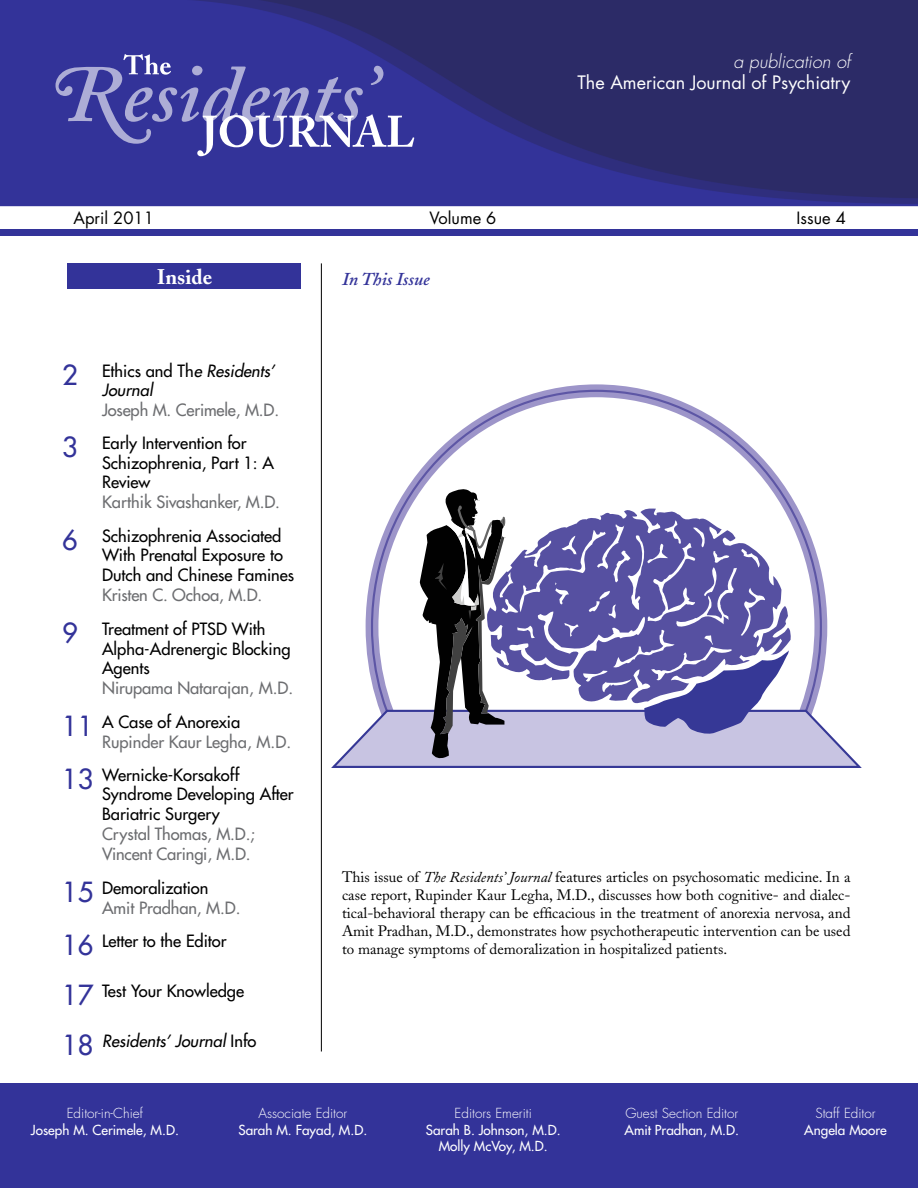
<style>
.page{position:relative;width:918px;height:1188px;background:#fff}
.page>*{position:absolute;margin:0;border:0;box-sizing:border-box;transform-origin:0 0}
.t1{font:27px "Futura";color:#339}
.t2{font:700 21px "Adobe Caslon";color:#fff}
.t3{font:18px "Futura";color:#fff}
.t4{font:italic 300 18px "Futura";color:#fff}
.t5{font:italic 600 18px "Adobe Caslon";color:#339}
.t6{font:16.5px/19.8px "Futura";color:#000}
.t7{font:16.5px/19.8px "Futura";letter-spacing:-.01em;color:#6d6e71}
.t8{font:italic 16.5px/19.8px "Futura";color:#000}
.t9{font:16.5px "Futura";color:#000}
.t10{font:15px/18px "Adobe Caslon";color:#000;text-align:justify}
.t11{font:13.5px/16.2px "Futura";color:#fff;text-align:center}
.t12{font:300 13.5px "Futura";color:#fff}
.s1{font-style:normal}
.s2{font-style:italic}
</style>
<div class="page">
<img style="left:0;top:0;width:918px;height:207px">
<div style="left:68px;top:263px;width:234px;height:26px;background:#339"></div>
<div style="left:0;top:230px;width:918px;height:6px;background:#339"></div>
<svg style="left:56px;top:54px;width:358px;height:102px;background:#5454a9"></svg>
<hr style="left:321px;top:263px;width:1px;height:789px;background:#000">
<div style="left:0;top:1083px;width:918px;height:105px;background:#339"></div>
<svg style="left:407px;top:389px;width:379px;height:99px"></svg>
<svg style="left:331px;top:488px;width:531px;height:280px"></svg>
<p class="t4" style="left:733px;top:50px;width:119px">a publication of</p>
<p class="t3" style="left:577px;top:71px;width:275px">The American Journal of Psychiatry</p>
<p class="t9" style="left:74px;top:207px;width:82px">April 2011</p>
<p class="t9" style="left:430px;top:207px;width:68px">Volume 6</p>
<p class="t9" style="left:797px;top:207px;width:51px">Issue 4</p>
<h2 class="t2" style="left:157px;top:264px;width:57px">Inside</h2>
<p class="t5" style="left:342px;top:269px;width:89px">In This Issue</p>
<h1 class="t1" style="left:62px;top:358px;width:17px">2</h1>
<p class="t8" style="left:102px;top:361px;width:174px"><span class="s1">Ethics and Th</span>e Residents’<br>Journal</p>
<p class="t7" style="left:102px;top:400px;width:179px">Joseph M. Cerimele, M.D.</p>
<h1 class="t1" style="left:62px;top:430px;width:17px">3</h1>
<p class="t6" style="left:102px;top:433px;width:174px">Early Intervention for<br>Schizophrenia, Part 1: A<br>Review</p>
<p class="t7" style="left:102px;top:492px;width:179px">Karthik Sivashanker, M.D.</p>
<h1 class="t1" style="left:62px;top:523px;width:17px">6</h1>
<p class="t6" style="left:102px;top:526px;width:194px">Schizophrenia Associated<br>With Prenatal Exposure to<br>Dutch and Chinese Famines</p>
<p class="t7" style="left:102px;top:585px;width:162px">Kristen C. Ochoa, M.D.</p>
<h1 class="t1" style="left:62px;top:616px;width:17px">9</h1>
<p class="t6" style="left:102px;top:619px;width:190px">Treatment of PTSD With<br>Alpha-Adrenergic Blocking<br>Agents</p>
<p class="t7" style="left:102px;top:678px;width:193px">Nirupama Natarajan, M.D.</p>
<h1 class="t1" style="left:62px;top:709px;width:33px">11</h1>
<p class="t6" style="left:102px;top:712px;width:140px">A Case of Anorexia</p>
<p class="t7" style="left:102px;top:732px;width:191px">Rupinder Kaur Legha, M.D.</p>
<h1 class="t1" style="left:62px;top:762px;width:33px">13</h1>
<p class="t6" style="left:102px;top:765px;width:193px">Wernicke-Korsakoff<br>Syndrome Developing After<br>Bariatric Surgery</p>
<p class="t7" style="left:102px;top:824px;width:155px">Crystal Thomas, M.D.;<br>Vincent Caringi, M.D.</p>
<h1 class="t1" style="left:62px;top:875px;width:33px">15</h1>
<p class="t10" style="left:342px;top:868px;width:510px">This issue of <span class="s2">The Residents’ Journal</span> features articles on psychosomatic medicine. In a case report, Rupinder Kaur Legha, M.D., discusses how both cognitive- and dialec&shy;tical-behavioral therapy can be efficacious in the treatment of anorexia nervosa, and Amit Pradhan, M.D., demonstrates how psychotherapeutic intervention can be used to manage symptoms of demoralization in hospitalized patients.</p>
<p class="t6" style="left:102px;top:878px;width:108px">Demoralization</p>
<p class="t7" style="left:102px;top:898px;width:140px">Amit Pradhan, M.D.</p>
<p class="t6" style="left:102px;top:931px;width:126px">Letter to the Editor</p>
<h1 class="t1" style="left:62px;top:928px;width:33px">16</h1>
<h1 class="t1" style="left:62px;top:978px;width:33px">17</h1>
<p class="t6" style="left:102px;top:981px;width:144px">Test Your Knowledge</p>
<h1 class="t1" style="left:62px;top:1028px;width:33px">18</h1>
<p class="t8" style="left:102px;top:1031px;width:156px">Residents’ Journal <span class="s1">Info</span></p>
<p class="t12" style="left:67px;top:1105px;width:78px">Editor-in-Chief</p>
<p class="t11" style="left:31px;top:1122px;width:149px">Joseph M. Cerimele, M.D.</p>
<p class="t12" style="left:258px;top:1105px;width:90px">Associate Editor</p>
<p class="t11" style="left:238px;top:1122px;width:130px">Sarah M. Fayad, M.D.</p>
<p class="t12" style="left:455px;top:1105px;width:79px">Editors Emeriti</p>
<p class="t11" style="left:426px;top:1122px;width:136px">Sarah B. Johnson, M.D.<br>Molly McVoy, M.D.</p>
<p class="t12" style="left:625px;top:1105px;width:114px">Guest Section Editor</p>
<p class="t11" style="left:625px;top:1122px;width:116px">Amit Pradhan, M.D.</p>
<p class="t12" style="left:815px;top:1105px;width:62px">Staff Editor</p>
<p class="t11" style="left:804px;top:1122px;width:84px">Angela Moore</p>
</div>
